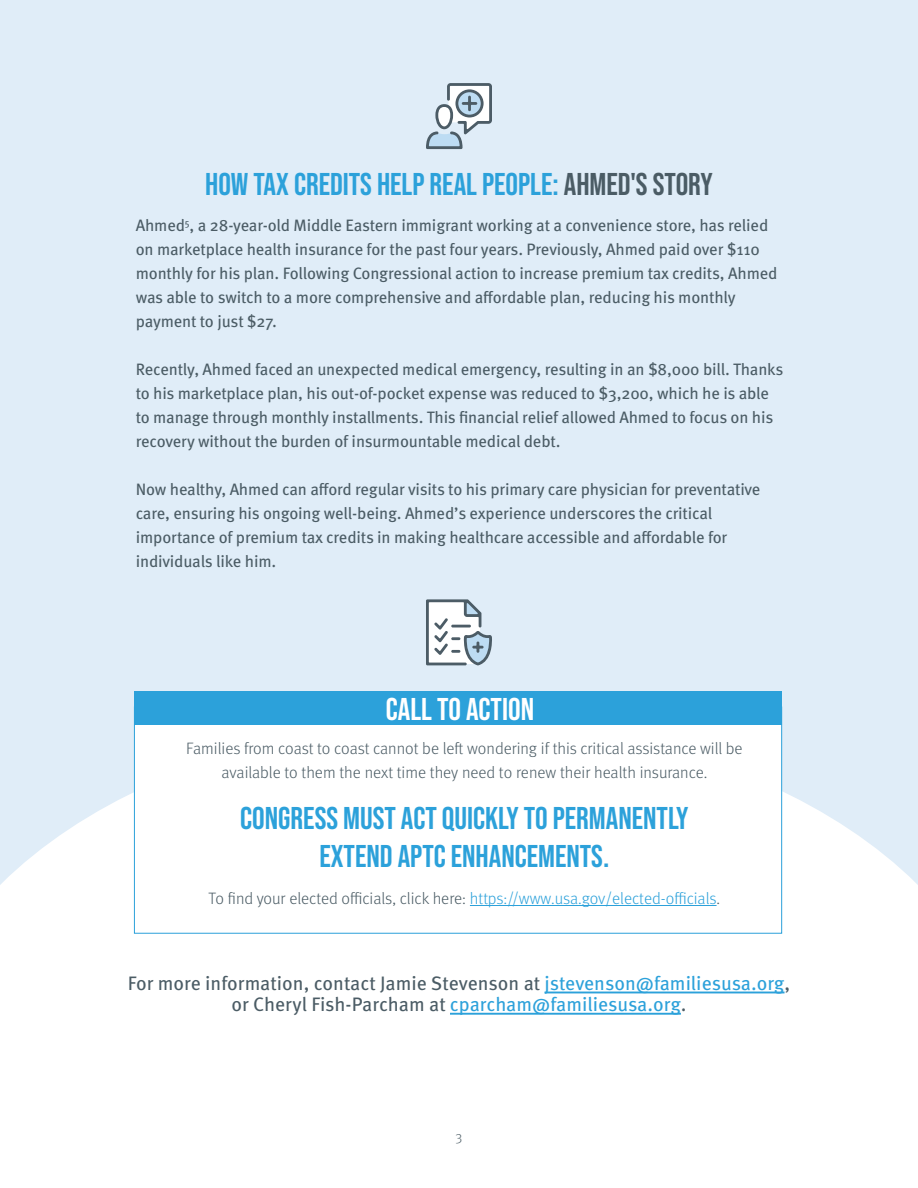
<style>
.page{position:relative;width:918px;height:1188px;background:#fff}
.page>*{position:absolute;margin:0;border:0;box-sizing:border-box;transform-origin:0 0}
.t1{font:700 31.5px/37.5px "Bebas Neue Pro";color:#2ca1da;text-align:center}
.t2{font:700 31.5px "Bebas Neue Pro";color:#fff}
.t3{font:19.5px/21.3px "Meta OT";color:#4b5c65;text-align:center}
.t4{font:16.5px/24px "Meta OT";letter-spacing:-.01em;color:#4b5c65}
.t5{font:300 16.5px/24px "Meta OT";color:#4b5c65;text-align:center}
.t6{font:300 13.5px "Meta OT";color:#4b5c65}
.s1{color:#4b5c65}
.s2{color:#2ca1da}
</style>
<div class="page">
<div style="left:0;top:0;width:918px;height:1115px;background:#e0edf8"></div>
<svg style="left:0;top:722px;width:918px;height:393px;background:#fafcfe"></svg>
<div style="left:134px;top:707px;width:648px;height:227px;background:#fff;border:1px solid #2ca1da"></div>
<div style="left:134px;top:692px;width:648px;height:33px;background:#2ca1da"></div>
<hr style="left:470px;top:905px;width:247px;height:1px;background:#2ca1da">
<svg style="left:426px;top:83px;width:66px;height:66px"></svg>
<svg style="left:426px;top:599px;width:66px;height:66px;background:#c5ced5"></svg>
<hr style="left:545px;top:992px;width:240px;height:1px;background:#2ca1da">
<hr style="left:450px;top:1013px;width:231px;height:2px;background:#2ca1da">
<h1 class="t1" style="left:205px;top:165px;width:509px">HOW TAX CREDITS HELP REAL PEOPLE: <span class="s1">AHMED'S STORY</span></h1>
<p class="t4" style="left:136px;top:214px;width:643px">Ahmed<sup>5</sup>, a 28-year-old Middle Eastern immigrant working at a convenience store, has relied on marketplace health insurance for the past four years. Previously, Ahmed paid over $110 monthly for his plan. Following Congressional action to increase premium tax credits, Ahmed was able to switch to a more comprehensive and affordable plan, reducing his monthly payment to just $27.</p>
<p class="t4" style="left:136px;top:358px;width:649px">Recently, Ahmed faced an unexpected medical emergency, resulting in an $8,000 bill. Thanks to his marketplace plan, his out-of-pocket expense was reduced to $3,200, which he is able to manage through monthly installments. This financial relief allowed Ahmed to focus on his recovery without the burden of insurmountable medical debt.</p>
<p class="t4" style="left:136px;top:478px;width:626px">Now healthy, Ahmed can afford regular visits to his primary care physician for preventative care, ensuring his ongoing well-being. Ahmed’s experience underscores the critical importance of premium tax credits in making healthcare accessible and affordable for individuals like him.</p>
<h1 class="t2" style="left:386px;top:691px;width:150px">CALL TO ACTION</h1>
<p class="t5" style="left:186px;top:737px;width:558px">Families from coast to coast cannot be left wondering if this critical assistance will be available to them the next time they need to renew their health insurance.</p>
<h1 class="t1" style="left:240px;top:799px;width:450px">CONGRESS MUST ACT QUICKLY TO PERMANENTLY<br>EXTEND APTC ENHANCEMENTS.</h1>
<p class="t5" style="left:209px;top:887px;width:513px">To find your elected officials, click here: <span class="s2">https://www.usa.gov/elected-officials</span>.</p>
<p class="t3" style="left:128px;top:973px;width:664px">For more information, contact Jamie Stevenson at <span class="s2">jstevenson@familiesusa.org</span>, or Cheryl Fish-Parcham at <span class="s2">cparcham@familiesusa.org</span>.</p>
<p class="t6" style="left:452px;top:1131px;width:8px">3</p>
<p class="t6" style="left:456px;top:1131px;width:8px">3</p>
</div>
